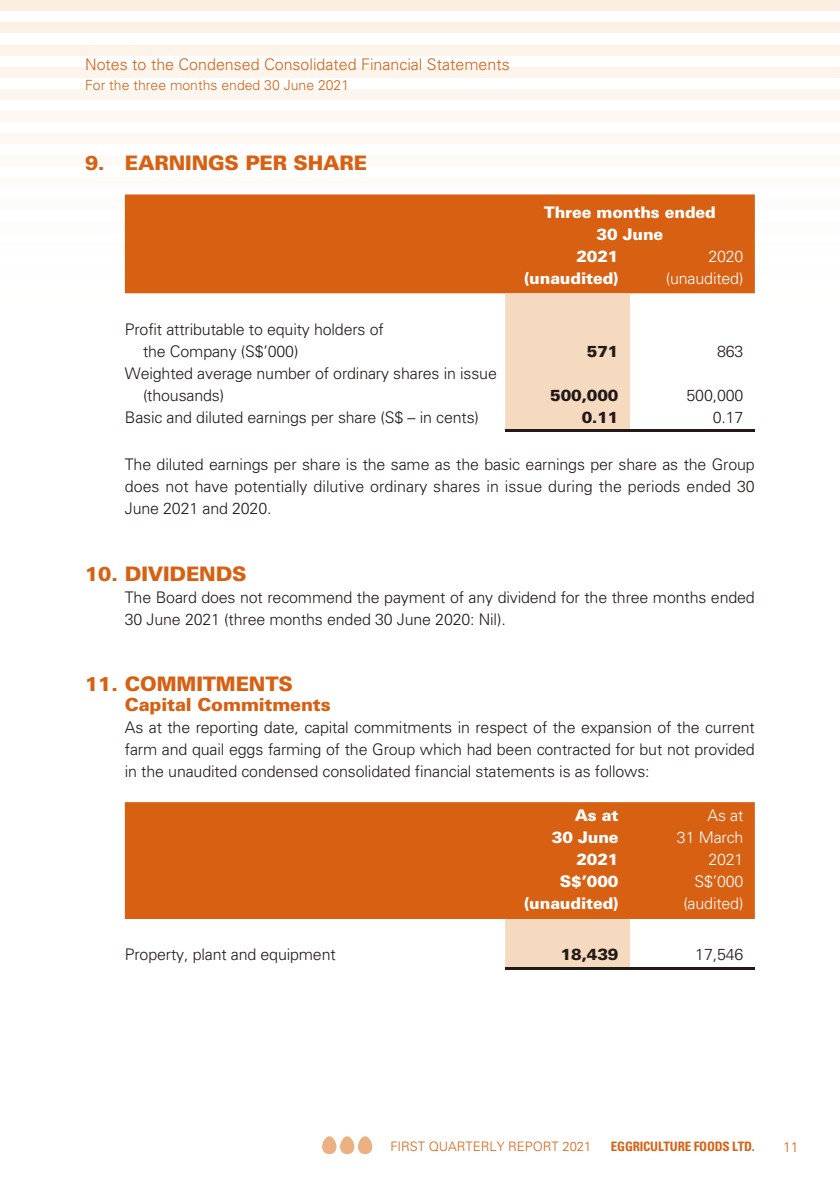
<style>
.page{position:relative;width:840px;height:1191px;background:#fff}
.page>*{position:absolute;margin:0;border:0;box-sizing:border-box;transform-origin:0 0}
.t1{font:900 20px "Univers LT Std";letter-spacing:-.01em;color:#d76012}
.t2{font:900 18px "Univers LT Std";letter-spacing:-.01em;color:#d76012}
.t3{font:300 16px/22px "Univers LT Std";letter-spacing:-.01em;color:#231916}
.t4{font:900 16px/22px "Univers LT Std";letter-spacing:-.01em;color:#fff;text-align:right}
.t5{font:300 16px "Univers LT Std";color:#d76012}
.t6{font:300 16px/22px "Univers LT Std";letter-spacing:-.01em;color:#fff;text-align:right}
.t7{font:900 16px "Univers LT Std";letter-spacing:-.01em;color:#231916}
.t8{font:300 14px "Univers LT Std";color:#d76012}
.t9{font:300 13px "Univers LT Std";color:#d76012}
.t10{font:700 condensed 13px "Univers LT Std";letter-spacing:-.015em;color:#d76012}
</style>
<div class="page">
<div style="left:0;top:23px;width:839px;height:10px;background:#fcf0e5"></div>
<div style="left:0;top:45px;width:839px;height:10px;background:#fcf3e9"></div>
<div style="left:0;top:67px;width:839px;height:10px;background:#fdf4ec"></div>
<div style="left:0;top:89px;width:839px;height:10px;background:#fdf6ef"></div>
<div style="left:0;top:111px;width:839px;height:10px;background:#fef8f1"></div>
<div style="left:0;top:134px;width:839px;height:10px;background:#fef8f3"></div>
<div style="left:0;top:156px;width:839px;height:10px;background:#fefaf6"></div>
<div style="left:0;top:178px;width:839px;height:10px;background:#fefbf7"></div>
<div style="left:0;top:200px;width:839px;height:10px;background:#fefcfa"></div>
<div style="left:0;top:222px;width:839px;height:10px;background:#fefdfb"></div>
<svg style="left:124px;top:288px;width:631px;height:10px"></svg>
<div style="left:0;top:0;width:839px;height:11px;background:#fbefe3"></div>
<div style="left:322px;top:1136px;width:14px;height:18px;background:#ebb180;border-radius:7px"></div>
<div style="left:339px;top:1136px;width:15px;height:18px;background:#ebb180;border-radius:7px"></div>
<div style="left:357px;top:1136px;width:15px;height:18px;background:#ebb180;border-radius:7px"></div>
<div style="left:125px;top:194px;width:629px;height:99px;background:#d76012"></div>
<div style="left:505px;top:293px;width:124px;height:136px;background:#f5dac0"></div>
<hr style="left:505px;top:429px;width:124px;height:2px;background:#231916">
<hr style="left:629px;top:429px;width:125px;height:2px;background:#231916">
<div style="left:125px;top:802px;width:629px;height:117px;background:#d76012"></div>
<div style="left:505px;top:919px;width:124px;height:48px;background:#f5dac0"></div>
<hr style="left:505px;top:967px;width:124px;height:2px;background:#231916">
<hr style="left:629px;top:967px;width:125px;height:2px;background:#231916">
<p class="t5" style="left:85px;top:57px;width:426px">Notes to the Condensed Consolidated Financial Statements</p>
<p class="t8" style="left:85px;top:78px;width:265px">For the three months ended 30 June 2021</p>
<p class="t1" style="left:85px;top:153px;width:283px">9. EARNINGS PER SHARE</p>
<p class="t3" style="left:143px;top:319px;width:242px;text-indent:-18px">Profit attributable to equity holders of the Company (S$’000)</p>
<p class="t3" style="left:143px;top:363px;width:355px;text-indent:-18px">Weighted average number of ordinary shares in issue (thousands)</p>
<p class="t4" style="left:544px;top:202px;width:173px">Three months ended</p>
<p class="t4" style="left:596px;top:224px;width:68px">30 June</p>
<p class="t4" style="left:576px;top:246px;width:44px">2021</p>
<p class="t6" style="left:708px;top:246px;width:37px">2020</p>
<p class="t4" style="left:524px;top:268px;width:96px">(unaudited)</p>
<p class="t6" style="left:665px;top:268px;width:79px">(unaudited)</p>
<p class="t7" style="left:586px;top:343px;width:33px">571</p>
<p class="t3" style="left:716px;top:341px;width:28px">863</p>
<p class="t7" style="left:550px;top:387px;width:70px">500,000</p>
<p class="t3" style="left:686px;top:385px;width:58px">500,000</p>
<p class="t3" style="left:125px;top:407px;width:355px">Basic and diluted earnings per share (S$ – in cents)</p>
<p class="t7" style="left:581px;top:409px;width:38px">0.11</p>
<p class="t3" style="left:712px;top:407px;width:32px">0.17</p>
<p class="t3" style="left:125px;top:454px;width:631px;text-align:justify">The diluted earnings per share is the same as the basic earnings per share as the Group does not have potentially dilutive ordinary shares in issue during the periods ended 30<br>June 2021 and 2020.</p>
<p class="t1" style="left:85px;top:564px;width:163px">10. DIVIDENDS</p>
<p class="t3" style="left:125px;top:587px;width:631px">The Board does not recommend the payment of any dividend for the three months ended<br>30 June 2021 (three months ended 30 June 2020: Nil).</p>
<p class="t1" style="left:85px;top:674px;width:209px">11. COMMITMENTS</p>
<p class="t2" style="left:125px;top:696px;width:207px">Capital Commitments</p>
<p class="t3" style="left:125px;top:717px;width:631px;text-align:justify">As at the reporting date, capital commitments in respect of the expansion of the current farm and quail eggs farming of the Group which had been contracted for but not provided in the unaudited condensed consolidated financial statements is as follows:</p>
<p class="t4" style="left:551px;top:805px;width:68px">As at<br>30 June<br>2021</p>
<p class="t6" style="left:676px;top:805px;width:68px">As at<br>31 March<br>2021</p>
<p class="t4" style="left:559px;top:871px;width:60px">S$’000</p>
<p class="t6" style="left:694px;top:871px;width:51px">S$’000</p>
<p class="t4" style="left:524px;top:893px;width:96px">(unaudited)</p>
<p class="t6" style="left:683px;top:893px;width:62px">(audited)</p>
<p class="t3" style="left:125px;top:944px;width:212px">Property, plant and equipment</p>
<p class="t7" style="left:560px;top:947px;width:59px">18,439</p>
<p class="t3" style="left:695px;top:944px;width:50px">17,546</p>
<p class="t9" style="left:390px;top:1140px;width:202px">FIRST QUARTERLY REPORT 2021</p>
<p class="t10" style="left:610px;top:1140px;width:145px">EGGRICULTURE FOODS LTD.</p>
<p class="t8" style="left:782px;top:1140px;width:17px">11</p>
</div>
